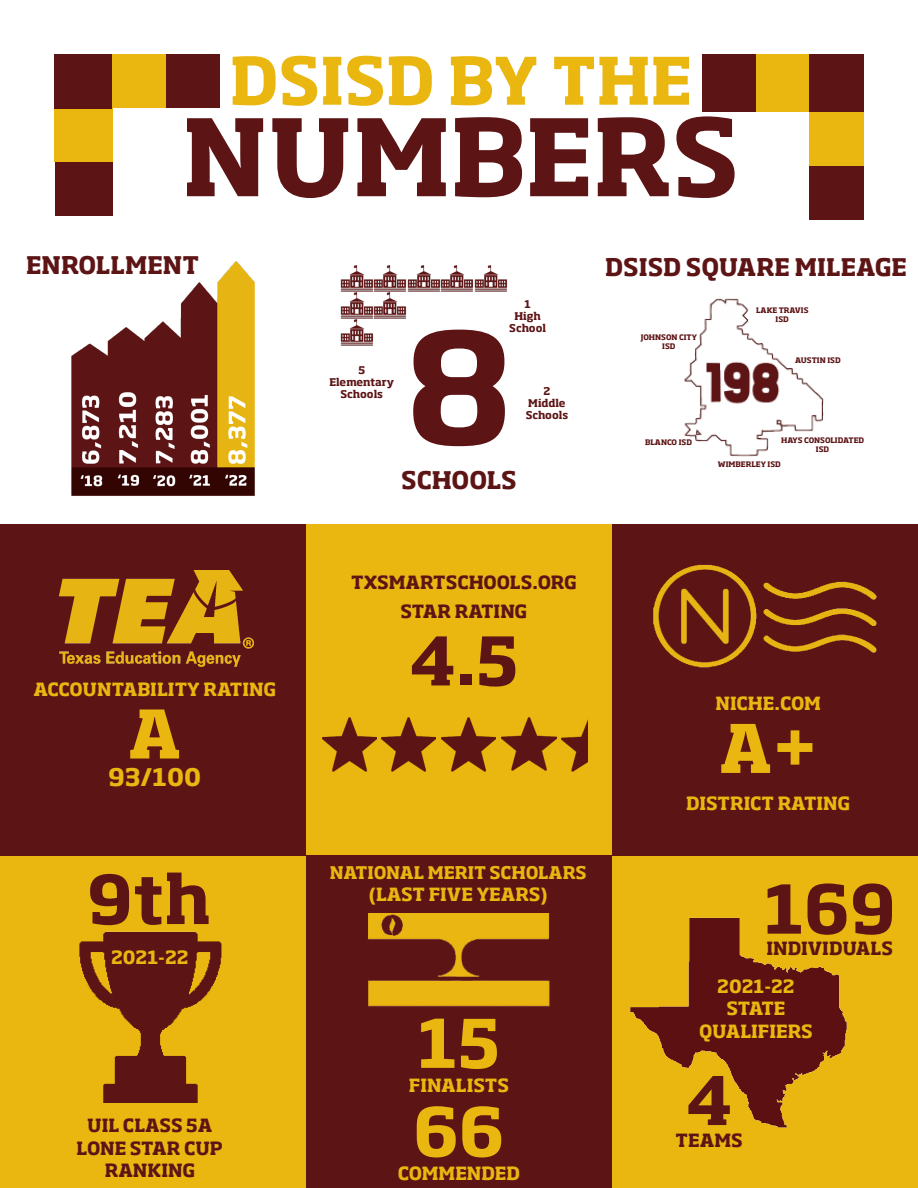
<style>
.page{position:relative;width:918px;height:1188px;background:#fff}
.page>*{position:absolute;margin:0;border:0;box-sizing:border-box;transform-origin:0 0}
.t1{font:700 150px "Soho Std";color:#5d1415}
.t2{font:700 105px "Soho Std";color:#5d1415}
.t3{font:700 66px "Soho Std";color:#5d1415}
.t4{font:700 66px "Soho Std";color:#eab610}
.t5{font:700 64.5px "Soho Std";color:#eab610}
.t6{font:700 24px "Soho Std";color:#5d1415}
.t7{font:700 24px "Soho Std";color:#eab610}
.t8{font:700 18px "Soho Std";color:#eab610}
.t9{font:700 18px "Soho Std";color:#5d1415}
.t10{font:700 17.25px "Soho Std";letter-spacing:-.005em;color:#eab610}
.t11{font:700 10.5px "Soho Std";color:#5d1415}
.t12{font:700 7.5px "Soho Std";color:#5d1415}
</style>
<div class="page">
<div style="left:0;top:524px;width:918px;height:664px;background:#5d1415"></div>
<div style="left:306px;top:524px;width:306px;height:331px;background:#eab610"></div>
<div style="left:0;top:856px;width:306px;height:332px;background:#eab610"></div>
<div style="left:612px;top:856px;width:306px;height:332px;background:#eab610"></div>
<div style="left:756px;top:54px;width:54px;height:58px;background:#eab610"></div>
<div style="left:702px;top:55px;width:54px;height:57px;background:#5d1415"></div>
<div style="left:810px;top:112px;width:54px;height:54px;background:#eab610"></div>
<div style="left:810px;top:166px;width:54px;height:54px;background:#5d1415"></div>
<div style="left:810px;top:54px;width:54px;height:58px;background:#5d1415"></div>
<div style="left:54px;top:108px;width:58px;height:54px;background:#eab610"></div>
<div style="left:55px;top:162px;width:57px;height:54px;background:#5d1415"></div>
<div style="left:112px;top:54px;width:54px;height:54px;background:#eab610"></div>
<div style="left:166px;top:54px;width:54px;height:54px;background:#5d1415"></div>
<div style="left:55px;top:54px;width:57px;height:54px;background:#5d1415"></div>
<img style="left:71px;top:261px;width:184px;height:235px">
<img style="left:340px;top:265px;width:167px;height:27px">
<img style="left:340px;top:292px;width:67px;height:27px">
<img style="left:340px;top:319px;width:34px;height:27px">
<img style="left:60px;top:570px;width:194px;height:97px">
<img style="left:79px;top:931px;width:143px;height:172px">
<img style="left:322px;top:717px;width:54px;height:55px">
<img style="left:381px;top:717px;width:54px;height:55px">
<img style="left:441px;top:717px;width:55px;height:55px">
<img style="left:502px;top:717px;width:54px;height:54px">
<img style="left:561px;top:719px;width:27px;height:53px">
<img style="left:653px;top:564px;width:224px;height:104px">
<img style="left:684px;top:298px;width:140px;height:159px">
<img style="left:630px;top:917px;width:217px;height:211px">
<img style="left:367px;top:914px;width:183px;height:93px">
<p class="t5" style="left:230px;top:39px;width:464px">DSISD BY THE</p>
<p class="t2" style="left:182px;top:89px;width:559px">NUMBERS</p>
<p class="t6" style="left:26px;top:250px;width:175px">ENROLLMENT</p>
<p class="t6" style="left:605px;top:251px;width:303px">DSISD SQUARE MILEAGE</p>
<p class="t8" style="left:33px;top:677px;width:244px">ACCOUNTABILITY RATING</p>
<p class="t4" style="left:128px;top:691px;width:55px">A</p>
<p class="t7" style="left:108px;top:761px;width:94px">93/100</p>
<p class="t3" style="left:87px;top:857px;width:126px">9th</p>
<p class="t8" style="left:111px;top:945px;width:79px">2021-22</p>
<p class="t9" style="left:87px;top:1114px;width:127px">UIL CLASS 5A</p>
<p class="t9" style="left:77px;top:1137px;width:148px">LONE STAR CUP</p>
<p class="t9" style="left:105px;top:1159px;width:92px">RANKING</p>
<p class="t11" style="left:525px;top:297px;width:8px">1</p>
<p class="t11" style="left:514px;top:309px;width:28px">High</p>
<p class="t11" style="left:509px;top:321px;width:38px">School</p>
<p class="t1" style="left:405px;top:291px;width:109px">8</p>
<p class="t11" style="left:358px;top:364px;width:8px">5</p>
<p class="t11" style="left:329px;top:376px;width:66px">Elementary</p>
<p class="t11" style="left:341px;top:388px;width:44px">Schools</p>
<p class="t11" style="left:544px;top:385px;width:8px">2</p>
<p class="t11" style="left:528px;top:397px;width:39px">Middle</p>
<p class="t11" style="left:526px;top:409px;width:44px">Schools</p>
<p class="t6" style="left:401px;top:464px;width:117px">SCHOOLS</p>
<p class="t9" style="left:351px;top:571px;width:227px">TXSMARTSCHOOLS.ORG</p>
<p class="t9" style="left:401px;top:600px;width:128px">STAR RATING</p>
<p class="t3" style="left:409px;top:618px;width:111px">4.5</p>
<p class="t10" style="left:330px;top:861px;width:258px">NATIONAL MERIT SCHOLARS</p>
<p class="t8" style="left:369px;top:883px;width:181px">(LAST FIVE YEARS)</p>
<p class="t4" style="left:418px;top:1001px;width:84px">15</p>
<p class="t8" style="left:409px;top:1074px;width:102px">FINALISTS</p>
<p class="t4" style="left:413px;top:1089px;width:93px">66</p>
<p class="t8" style="left:398px;top:1162px;width:124px">COMMENDED</p>
<p class="t12" style="left:641px;top:332px;width:58px">JOHNSON CITY</p>
<p class="t12" style="left:662px;top:341px;width:15px">ISD</p>
<p class="t12" style="left:756px;top:306px;width:54px">LAKE TRAVIS</p>
<p class="t12" style="left:776px;top:315px;width:15px">ISD</p>
<p class="t12" style="left:795px;top:355px;width:47px">AUSTIN ISD</p>
<p class="t12" style="left:645px;top:437px;width:49px">BLANCO ISD</p>
<p class="t12" style="left:781px;top:436px;width:85px">HAYS CONSOLIDATED</p>
<p class="t12" style="left:816px;top:445px;width:15px">ISD</p>
<p class="t12" style="left:718px;top:460px;width:64px">WIMBERLEY ISD</p>
<p class="t8" style="left:715px;top:692px;width:107px">NICHE.COM</p>
<p class="t4" style="left:719px;top:706px;width:100px">A+</p>
<p class="t8" style="left:686px;top:792px;width:165px">DISTRICT RATING</p>
<p class="t3" style="left:764px;top:867px;width:133px">169</p>
<p class="t9" style="left:766px;top:937px;width:128px">INDIVIDUALS</p>
<p class="t8" style="left:717px;top:974px;width:79px">2021-22</p>
<p class="t8" style="left:726px;top:997px;width:61px">STATE</p>
<p class="t8" style="left:699px;top:1019px;width:115px">QUALIFIERS</p>
<p class="t3" style="left:686px;top:1058px;width:48px">4</p>
<p class="t9" style="left:676px;top:1128px;width:69px">TEAMS</p>
</div>
